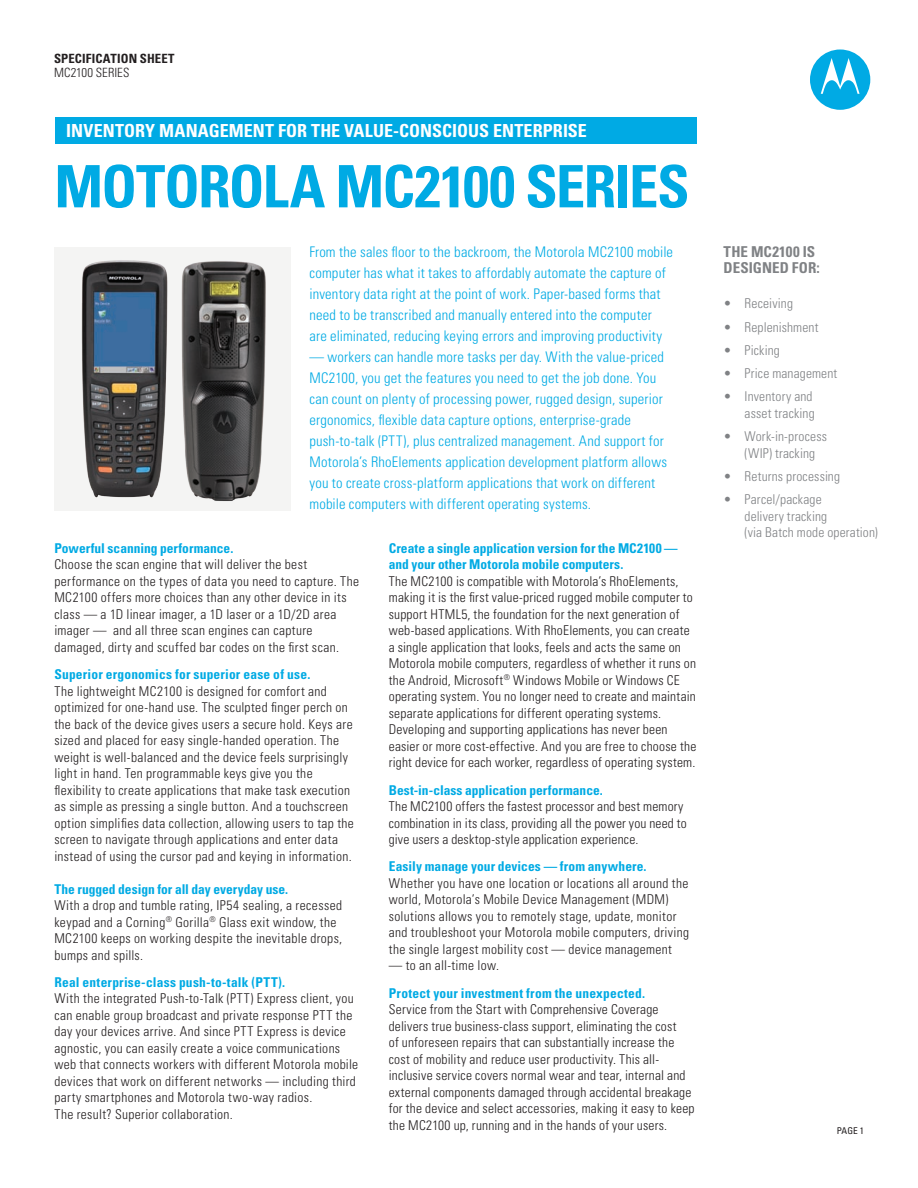
<style>
.page{position:relative;width:918px;height:1188px;background:#fff}
.page>*{position:absolute;margin:0;border:0;box-sizing:border-box;transform-origin:0 0}
.t1{font:700 condensed 58.5px "Univers LT Std";letter-spacing:-.025em;color:#00aae4}
.t2{font:700 condensed 18px "Univers LT Std";letter-spacing:.005em;color:#fff}
.t3{font:700 condensed 15px/16.5px "Univers LT Std";letter-spacing:.005em;color:#808285}
.t4{font:300 condensed 14.7px/21px "Univers LT Std";letter-spacing:.015em;color:#00aae4}
.Features_body{font:300 condensed 13.5px/16.5px "Univers LT Std";letter-spacing:.02em;color:#231f20}
.Features_bullets{font:300 condensed 13.5px/16.5px "Univers LT Std";letter-spacing:.01em;color:#808285}
.t5{font:700 condensed 12.75px/14.2px "Univers LT Std";letter-spacing:.01em;color:#231f20}
.t6{font:condensed 9.3px "Univers LT Std";color:#231f20}
.s1{font-weight:300}
.s2{font-weight:700;color:#00aae4}
</style>
<div class="page">
<div style="left:810px;top:50px;width:60px;height:60px;background:#00aae4;border-radius:50%"></div>
<svg style="left:821px;top:58px;width:39px;height:36px"></svg>
<div style="left:55px;top:117px;width:642px;height:27px;background:#00aae4"></div>
<div style="left:54px;top:247px;width:236px;height:264px;background:#f4f4f3"></div>
<img style="left:81px;top:260px;width:77px;height:238px">
<img style="left:158px;top:261px;width:108px;height:240px">
<p class="t5" style="left:54px;top:52px;width:122px">SPECIFICATION SHEET<br><span class="s1">MC2100 SERIES</span></p>
<p class="t2" style="left:66px;top:120px;width:522px">INVENTORY MANAGEMENT FOR THE VALUE-CONSCIOUS ENTERPRISE</p>
<p class="t1" style="left:54px;top:151px;width:637px">MOTOROLA MC2100 SERIES</p>
<p class="t4" style="left:309px;top:241px;width:365px">From the sales floor to the backroom, the Motorola MC2100 mobile computer has what it takes to affordably automate the capture of inventory data right at the point of work. Paper-based forms that need to be transcribed and manually entered into the computer<br>are eliminated, reducing keying errors and improving productivity</p>
<p class="t4" style="left:309px;top:346px;width:359px">— workers can handle more tasks per day. With the value-priced MC2100, you get the features you need to get the job done. You can count on plenty of processing power, rugged design, superior ergonomics, flexible data capture options, enterprise-grade push-to-talk (PTT), plus centralized management. And support for Motorola’s RhoElements application development platform allows you to create cross-platform applications that work on different mobile computers with different operating systems.</p>
<p class="Features_body" style="left:54px;top:540px;width:306px"><span class="s2">Powerful scanning performance.<br></span>Choose the scan engine that will deliver the best performance on the types of data you need to capture. The MC2100 offers more choices than any other device in its class — a 1D linear imager, a 1D laser or a 1D/2D area imager — and all three scan engines can capture damaged, dirty and scuffed bar codes on the first scan.</p>
<p class="Features_body" style="left:54px;top:666px;width:301px"><span class="s2">Superior ergonomics for superior ease of use.<br></span>The lightweight MC2100 is designed for comfort and optimized for one-hand use. The sculpted finger perch on the back of the device gives users a secure hold. Keys are sized and placed for easy single-handed operation. The weight is well-balanced and the device feels surprisingly light in hand. Ten programmable keys give you the flexibility to create applications that make task execution as simple as pressing a single button. And a touchscreen option simplifies data collection, allowing users to tap the screen to navigate through applications and enter data instead of using the cursor pad and keying in information.</p>
<p class="Features_body" style="left:54px;top:881px;width:289px"><span class="s2">The rugged design for all day everyday use.<br></span>With a drop and tumble rating, IP54 sealing, a recessed keypad and a Corning<sup>®</sup> Gorilla<sup>®</sup> Glass exit window, the MC2100 keeps on working despite the inevitable drops, bumps and spills.</p>
<p class="Features_body" style="left:54px;top:974px;width:305px"><span class="s2">Real enterprise-class push-to-talk (PTT).<br></span>With the integrated Push-to-Talk (PTT) Express client, you can enable group broadcast and private response PTT the day your devices arrive. And since PTT Express is device agnostic, you can easily create a voice communications web that connects workers with different Motorola mobile devices that work on different networks — including third party smartphones and Motorola two-way radios.<br>The result? Superior collaboration.</p>
<p class="Features_body" style="left:389px;top:540px;width:309px"><span class="s2">Create a single application version for the MC2100 — and your other Motorola mobile computers.<br></span>The MC2100 is compatible with Motorola’s RhoElements, making it is the first value-priced rugged mobile computer to support HTML5, the foundation for the next generation of web-based applications. With RhoElements, you can create a single application that looks, feels and acts the same on Motorola mobile computers, regardless of whether it runs on the Android, Microsoft<sup>®</sup> Windows Mobile or Windows CE operating system. You no longer need to create and maintain separate applications for different operating systems.<br>Developing and supporting applications has never been easier or more cost-effective. And you are free to choose the right device for each worker, regardless of operating system.</p>
<p class="Features_body" style="left:389px;top:782px;width:300px"><span class="s2">Best-in-class application performance.<br></span>The MC2100 offers the fastest processor and best memory combination in its class, providing all the power you need to give users a desktop-style application experience.</p>
<p class="Features_body" style="left:389px;top:858px;width:302px"><span class="s2">Easily manage your devices — from anywhere.<br></span>Whether you have one location or locations all around the world, Motorola’s Mobile Device Management (MDM) solutions allows you to remotely stage, update, monitor and troubleshoot your Motorola mobile computers, driving the single largest mobility cost — device management</p>
<p class="Features_body" style="left:389px;top:957px;width:112px">— to an all-time low.</p>
<p class="Features_body" style="left:389px;top:985px;width:307px"><span class="s2">Protect your investment from the unexpected.<br></span>Service from the Start with Comprehensive Coverage delivers true business-class support, eliminating the cost<br>of unforeseen repairs that can substantially increase the cost of mobility and reduce user productivity. This all&shy;inclusive service covers normal wear and tear, internal and external components damaged through accidental breakage for the device and select accessories, making it easy to keep the MC2100 up, running and in the hands of your users.</p>
<p class="t3" style="left:724px;top:243px;width:98px">THE MC2100 IS<br>DESIGNED FOR:</p>
<p class="Features_bullets" style="left:724px;top:295px;width:71px">• Receiving</p>
<p class="Features_bullets" style="left:724px;top:319px;width:96px">• Replenishment</p>
<p class="Features_bullets" style="left:724px;top:342px;width:58px">• Picking</p>
<p class="Features_bullets" style="left:724px;top:365px;width:115px">• Price management</p>
<p class="Features_bullets" style="left:724px;top:388px;width:93px;text-align:right">• Inventory and asset tracking</p>
<p class="Features_bullets" style="left:745px;top:428px;width:84px;text-indent:-21px">• Work-in-process (WIP) tracking</p>
<p class="Features_bullets" style="left:724px;top:468px;width:118px">• Returns processing</p>
<p class="Features_bullets" style="left:745px;top:491px;width:135px;text-indent:-21px">• Parcel/package<br>delivery tracking<br>(via Batch mode operation)</p>
<p class="t6" style="left:837px;top:1125px;width:29px">PAGE 1</p>
</div>
